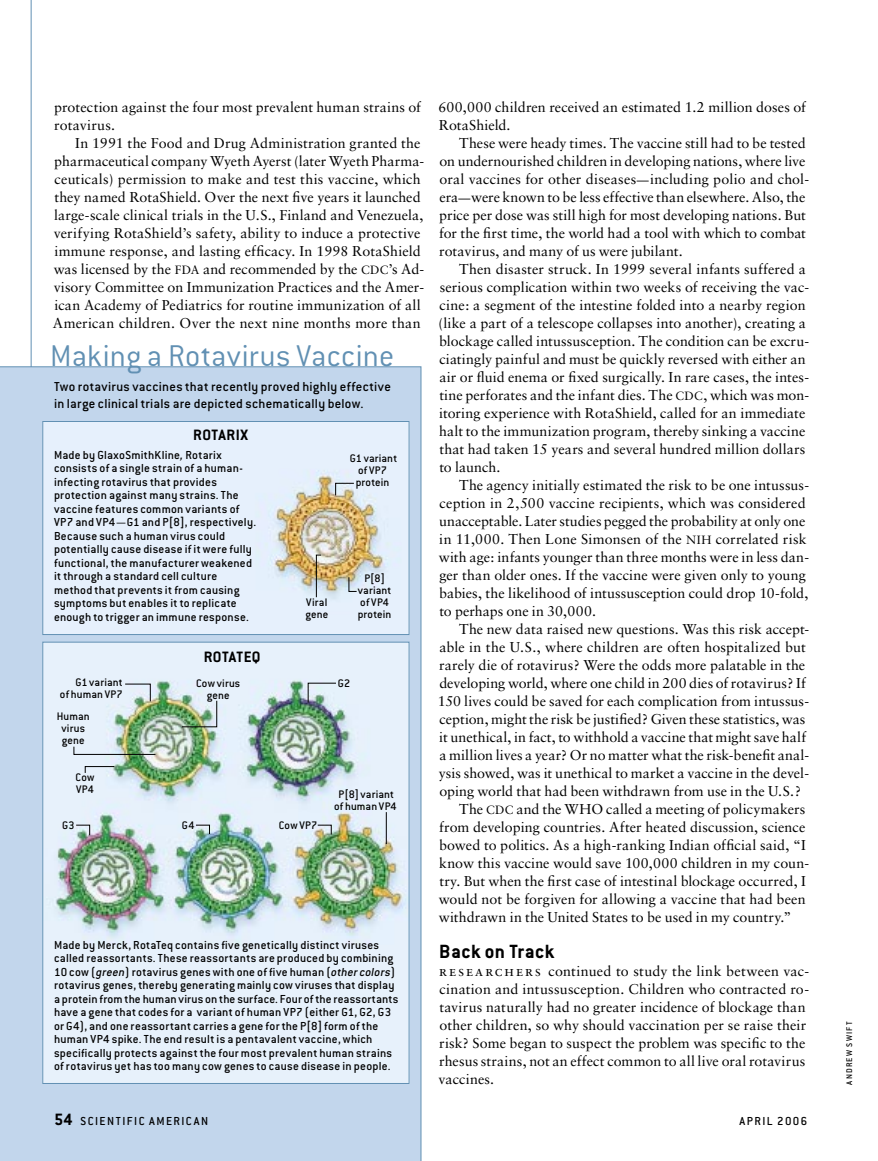
<style>
.page{position:relative;width:878px;height:1161px;background:#fff}
.page>*{position:absolute;margin:0;border:0;box-sizing:border-box;transform-origin:0 0}
.t1{font:300 33px "Conduit ITC";letter-spacing:.01em;color:#6190b3}
.t2{font:700 21px "Conduit ITC";letter-spacing:.025em;color:#000}
.t3{font:700 16.5px "Conduit ITC";letter-spacing:.03em;color:#000}
.t4{font:14.25px/18px "Sabon";letter-spacing:.005em;color:#000}
.t5{font:500 14.25px/16.5px "Conduit ITC";letter-spacing:.02em;color:#000}
.t6{font:500 12.75px/13.5px "Conduit ITC";letter-spacing:.02em;color:#000}
.t7{font:500 12.75px "Conduit ITC";letter-spacing:.12em;color:#000}
.t8{font:500 12.75px "Conduit ITC";letter-spacing:.115em;color:#000}
.t9{font:500 12px/12px "Conduit ITC";letter-spacing:.01em;color:#000;text-align:center}
.t10{font:500 9px "Conduit ITC";letter-spacing:.14em;color:#000}
.s1{font-size:12px}
.s2{font-style:italic}
.s3{font-family:"Sabon Roman SC"}
.s4{font-weight:700;font-size:18px}
</style>
<div class="page">
<hr style="left:31px;top:0;width:1px;height:1161px;background:#6190b3">
<div style="left:0;top:366px;width:421px;height:795px;background:#c2d6ec"></div>
<img style="left:44px;top:423px;width:363px;height:210px">
<div style="left:42px;top:421px;width:367px;height:214px;border:1px solid #6190b3"></div>
<img style="left:44px;top:644px;width:363px;height:438px">
<svg style="left:335px;top:483px;width:19px;height:13px"></svg>
<svg style="left:348px;top:577px;width:9px;height:15px"></svg>
<svg style="left:124px;top:683px;width:27px;height:19px"></svg>
<svg style="left:75px;top:824px;width:15px;height:12px"></svg>
<svg style="left:181px;top:700px;width:36px;height:28px"></svg>
<svg style="left:307px;top:682px;width:30px;height:21px"></svg>
<hr style="left:386px;top:812px;width:1px;height:32px;background:#000">
<svg style="left:316px;top:554px;width:6px;height:44px"></svg>
<svg style="left:73px;top:746px;width:83px;height:9px"></svg>
<svg style="left:84px;top:766px;width:31px;height:8px"></svg>
<svg style="left:195px;top:824px;width:15px;height:11px"></svg>
<svg style="left:317px;top:824px;width:15px;height:11px"></svg>
<p class="t4" style="left:54px;top:98px;width:368px">protection against the four most prevalent human strains of rotavirus.</p>
<p class="t4" style="left:53px;top:134px;width:373px;text-indent:22px">In 1991 the Food and Drug Administration granted the pharmaceutical company Wyeth Ayerst (later Wyeth Pharma&shy;ceuticals) permission to make and test this vaccine, which they named RotaShield. Over the next five years it launched large-scale clinical trials in the U.S., Finland and Venezuela, verifying RotaShield’s safety, ability to induce a protective immune response, and lasting efficacy. In 1998 RotaShield was licensed by the <span class="s1">FDA</span> and recommended by the <span class="s1">CDC</span>’s Ad&shy;visory Committee on Immunization Practices and the Amer&shy;ican Academy of Pediatrics for routine immunization of all American children. Over the next nine months more than</p>
<h1 class="t1" style="left:50px;top:338px;width:345px">Making a Rotavirus Vaccine</h1>
<p class="t5" style="left:54px;top:378px;width:338px">Two rotavirus vaccines that recently proved highly effective in large clinical trials are depicted schematically below.</p>
<p class="t3" style="left:193px;top:425px;width:56px">ROTARIX</p>
<p class="t6" style="left:54px;top:448px;width:204px">Made by GlaxoSmithKline<span class="s2">,</span> Rotarix consists of a single strain of a human&shy;infecting rotavirus that provides protection against many strains. The vaccine features common variants of VP7 and VP4<span class="s1">—</span>G1 and P[8], respectively.<br>Because such a human virus could potentially cause disease if it were fully functional, the manufacturer weakened it through a standard cell culture method that prevents it from causing symptoms but enables it to replicate enough to trigger an immune response.</p>
<p class="t9" style="left:350px;top:452px;width:49px">G1 variant of VP7 protein</p>
<p class="t9" style="left:358px;top:572px;width:35px">P[8] variant of VP4 protein</p>
<p class="t9" style="left:305px;top:596px;width:24px;text-align:left">Viral gene</p>
<p class="t9" style="left:60px;top:676px;width:64px;text-align:right">G1 variant<br>of human VP7</p>
<p class="t9" style="left:57px;top:710px;width:34px">Human virus gene</p>
<p class="t9" style="left:75px;top:771px;width:20px;text-align:left">Cow<br>VP4</p>
<p class="t9" style="left:62px;top:819px;width:14px">G3</p>
<p class="t3" style="left:204px;top:647px;width:58px">ROTATEQ</p>
<p class="t9" style="left:196px;top:677px;width:46px">Cow virus gene</p>
<p class="t9" style="left:338px;top:677px;width:14px">G2</p>
<p class="t9" style="left:182px;top:819px;width:14px">G4</p>
<p class="t9" style="left:279px;top:819px;width:40px">Cow VP7</p>
<p class="t9" style="left:334px;top:788px;width:64px">P[8] variant of human VP4</p>
<p class="t6" style="left:54px;top:938px;width:346px">Made by Merck, RotaTeq contains five genetically distinct viruses called reassortants. These reassortants are produced by combining 10 cow (<span class="s2">green</span>) rotavirus genes with one of five human (<span class="s2">other colors</span>) rotavirus genes, thereby generating mainly cow viruses that display a protein from the human virus on the surface. Four of the reassortants have a gene that codes for a variant of human VP7 (either G1, G2, G3 or G4), and one reassortant carries a gene for the P[8] form of the human VP4 spike. The end result is a pentavalent vaccine, which specifically protects against the four most prevalent human strains of rotavirus yet has too many cow genes to cause disease in people.</p>
<p class="t4" style="left:438px;top:98px;width:369px">600,000 children received an estimated 1.2 million doses of<br>RotaShield.</p>
<p class="t4" style="left:439px;top:134px;width:371px;text-indent:20px">These were heady times. The vaccine still had to be tested on undernourished children in developing nations, where live oral vaccines for other diseases<span class="s1">—</span>including polio and chol&shy;era<span class="s1">—</span>were known to be less effective than elsewhere. Also, the price per dose was still high for most developing nations. But for the first time, the world had a tool with which to combat rotavirus, and many of us were jubilant.</p>
<p class="t4" style="left:438px;top:260px;width:372px;text-indent:20px">Then disaster struck. In 1999 several infants suffered a serious complication within two weeks of receiving the vac&shy;cine: a segment of the intestine folded into a nearby region (like a part of a telescope collapses into another), creating a blockage called intussusception. The condition can be excru&shy;ciatingly painful and must be quickly reversed with either an air or fluid enema or fixed surgically. In rare cases, the intes&shy;tine perforates and the infant dies. The <span class="s1">CDC</span>, which was mon&shy;itoring experience with RotaShield, called for an immediate halt to the immunization program, thereby sinking a vaccine that had taken 15 years and several hundred million dollars to launch.</p>
<p class="t4" style="left:438px;top:476px;width:372px;text-indent:20px">The agency initially estimated the risk to be one intussus&shy;ception in 2,500 vaccine recipients, which was considered unacceptable. Later studies pegged the probability at only one in 11,000. Then Lone Simonsen of the <span class="s1">NIH</span> correlated risk with age: infants younger than three months were in less dan&shy;ger than older ones. If the vaccine were given only to young babies, the likelihood of intussusception could drop 10-fold, to perhaps one in 30,000.</p>
<p class="t4" style="left:459px;top:620px;width:351px">The new data raised new questions. Was this risk accept-</p>
<p class="t4" style="left:439px;top:638px;width:368px">able in the U.S., where children are often hospitalized but</p>
<p class="t4" style="left:439px;top:656px;width:367px">rarely die of rotavirus? Were the odds more palatable in the</p>
<p class="t4" style="left:439px;top:674px;width:368px">developing world, where one child in 200 dies of rotavirus? If</p>
<p class="t4" style="left:438px;top:692px;width:373px">150 lives could be saved for each complication from intussus-</p>
<p class="t4" style="left:439px;top:710px;width:367px">ception, might the risk be justified? Given these statistics, was</p>
<p class="t4" style="left:439px;top:728px;width:368px">it unethical, in fact, to withhold a vaccine that might save half</p>
<p class="t4" style="left:439px;top:746px;width:371px">a million lives a year? Or no matter what the risk-benefit anal-</p>
<p class="t4" style="left:438px;top:764px;width:372px">ysis showed, was it unethical to market a vaccine in the devel-</p>
<p class="t4" style="left:439px;top:782px;width:363px">oping world that had been withdrawn from use in the U.S.?</p>
<p class="t4" style="left:459px;top:800px;width:348px">The <span class="s1">CDC</span> and the WHO called a meeting of policymakers</p>
<p class="t4" style="left:439px;top:818px;width:368px">from developing countries. After heated discussion, science</p>
<p class="t4" style="left:439px;top:836px;width:368px">bowed to politics. As a high-ranking Indian official said, “I</p>
<p class="t4" style="left:439px;top:854px;width:371px">know this vaccine would save 100,000 children in my coun-</p>
<p class="t4" style="left:439px;top:872px;width:368px">try. But when the first case of intestinal blockage occurred, I</p>
<p class="t4" style="left:438px;top:890px;width:368px">would not be forgiven for allowing a vaccine that had been</p>
<p class="t4" style="left:438px;top:908px;width:354px">withdrawn in the United States to be used in my country.”</p>
<h2 class="t2" style="left:439px;top:939px;width:116px">Back on Track</h2>
<p class="t4" style="left:438px;top:962px;width:372px"><span class="s3">r ese a rch ers</span> continued to study the link between vac&shy;cination and intussusception. Children who contracted ro&shy;tavirus naturally had no greater incidence of blockage than other children, so why should vaccination per se raise their risk? Some began to suspect the problem was specific to the rhesus strains, not an effect common to all live oral rotavirus vaccines.</p>
<p class="t7" style="left:54px;top:1114px;width:156px"><span class="s4">54</span> SCIENTIFIC AMERICAN</p>
<p class="t8" style="left:739px;top:1114px;width:70px">APRIL 2006</p>
<p class="t10" style="left:844px;top:1084px;width:64px;rotate:-90deg">ANDREW SWIFT</p>
</div>
